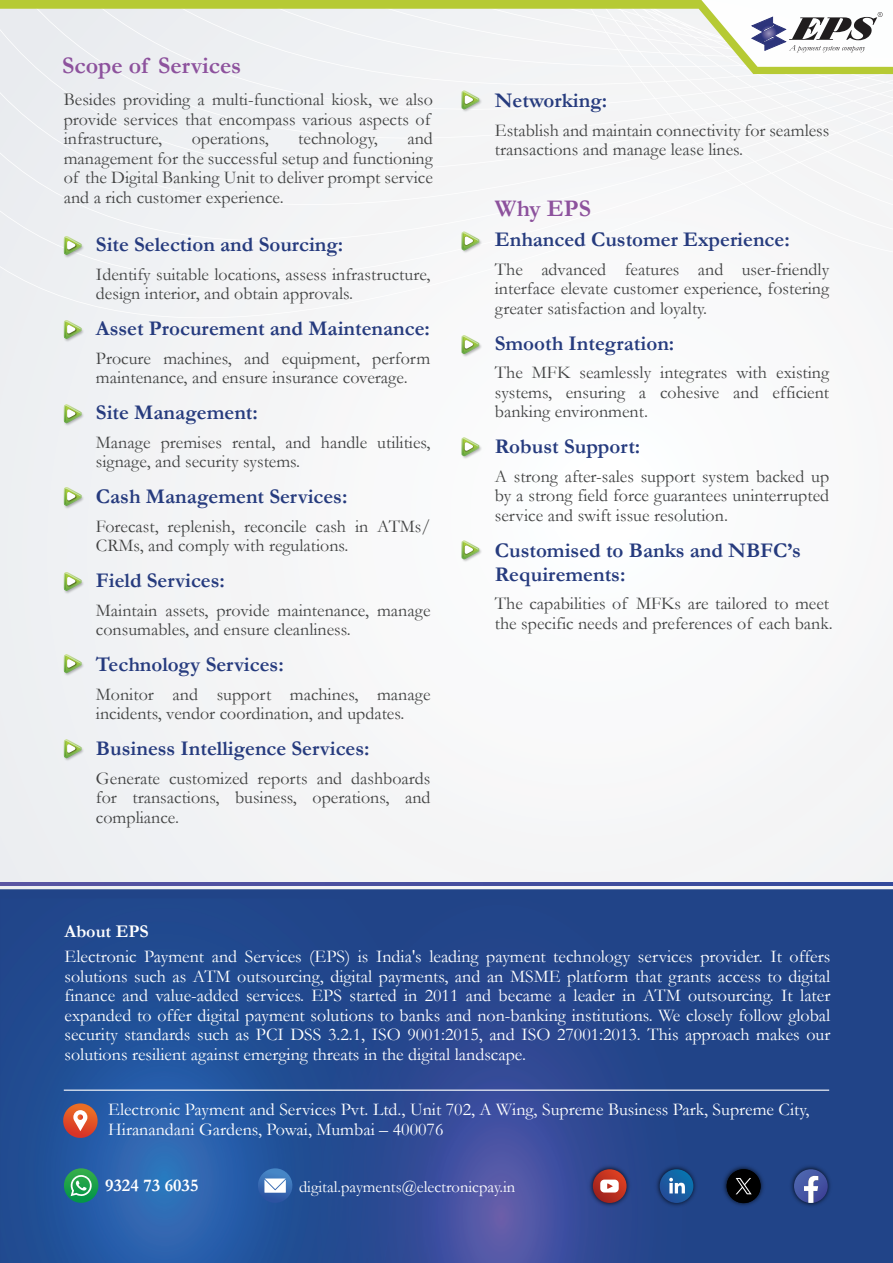
<style>
.page{position:relative;width:893px;height:1263px;background:#fff}
.page>*{position:absolute;margin:0;border:0;box-sizing:border-box;transform-origin:0 0}
.t1{font:700 24px "Garamond";color:#8d529d}
.t2{font:700 21px/24px "Garamond";color:#263b7e}
.t3{font:18px/19.5px "Garamond";color:#414242}
.t4{font:18px/19.5px "Garamond";color:#fff;text-align:justify}
.t5{font:700 18px "Garamond";color:#fff}
.t6{font:16.5px "Garamond";color:#fff}
</style>
<div class="page">
<div style="left:0;top:375px;width:893px;height:500px;background:#f6f7f8"></div>
<div style="left:0;top:74px;width:893px;height:301px;background:#f4f5f6"></div>
<svg style="left:0;top:875px;width:893px;height:15px;fill:#f2f3f5"></svg>
<svg style="left:0;top:0;width:893px;height:74px;fill:#eff1f4"></svg>
<img style="left:460px;top:90px;width:23px;height:24px">
<svg style="left:461px;top:91px;width:20px;height:20px"></svg>
<img style="left:460px;top:231px;width:23px;height:24px">
<svg style="left:461px;top:232px;width:20px;height:20px"></svg>
<img style="left:460px;top:334px;width:23px;height:24px">
<svg style="left:461px;top:335px;width:20px;height:21px"></svg>
<img style="left:460px;top:436px;width:23px;height:24px">
<svg style="left:461px;top:438px;width:20px;height:20px"></svg>
<img style="left:460px;top:539px;width:23px;height:25px">
<svg style="left:461px;top:541px;width:20px;height:20px"></svg>
<img style="left:62px;top:235px;width:23px;height:24px">
<svg style="left:63px;top:236px;width:21px;height:21px"></svg>
<img style="left:62px;top:319px;width:23px;height:24px">
<svg style="left:63px;top:320px;width:21px;height:21px"></svg>
<img style="left:62px;top:403px;width:23px;height:24px">
<svg style="left:63px;top:404px;width:21px;height:21px"></svg>
<img style="left:62px;top:486px;width:23px;height:24px">
<svg style="left:63px;top:487px;width:21px;height:21px"></svg>
<img style="left:62px;top:571px;width:23px;height:24px">
<svg style="left:63px;top:572px;width:21px;height:21px"></svg>
<img style="left:62px;top:653px;width:23px;height:24px">
<svg style="left:63px;top:654px;width:21px;height:21px"></svg>
<img style="left:62px;top:738px;width:23px;height:24px">
<svg style="left:63px;top:739px;width:21px;height:21px"></svg>
<img style="left:0;top:890px;width:893px;height:373px">
<svg style="left:0;top:882px;width:893px;height:3px"></svg>
<hr style="left:64px;top:1089px;width:765px;height:2px;background:#fff">
<img style="left:785px;top:1161px;width:51px;height:50px">
<svg style="left:794px;top:1169px;width:34px;height:34px"></svg>
<img style="left:652px;top:1161px;width:50px;height:50px">
<svg style="left:660px;top:1169px;width:33px;height:34px"></svg>
<svg style="left:669px;top:1178px;width:16px;height:15px"></svg>
<img style="left:585px;top:1161px;width:50px;height:50px">
<svg style="left:593px;top:1169px;width:34px;height:34px"></svg>
<svg style="left:600px;top:1179px;width:19px;height:13px"></svg>
<img style="left:720px;top:1163px;width:47px;height:47px">
<div style="left:727px;top:1169px;width:34px;height:34px;background:#000;border-radius:50%"></div>
<svg style="left:736px;top:1178px;width:16px;height:16px"></svg>
<svg style="left:64px;top:1168px;width:34px;height:35px"></svg>
<svg style="left:69px;top:1175px;width:24px;height:21px"></svg>
<svg style="left:256px;top:1168px;width:38px;height:36px"></svg>
<svg style="left:61px;top:1103px;width:38px;height:37px"></svg>
<h1 class="t1" style="left:62px;top:50px;width:181px">Scope of Services</h1>
<p class="t3" style="left:64px;top:90px;width:371px">Besides providing a multi-functional kiosk, we also provide services that encompass various aspects of infrastructure,</p>
<p class="t3" style="left:64px;top:129px;width:371px;text-align:justify;text-indent:344px">and management for the successful setup and functioning of the Digital Banking Unit to deliver prompt service and a rich customer experience.</p>
<p class="t3" style="left:192px;top:129px;width:78px">operations,</p>
<p class="t3" style="left:298px;top:129px;width:81px">technology,</p>
<p class="t2" style="left:96px;top:233px;width:249px">Site Selection and Sourcing:</p>
<p class="t3" style="left:96px;top:264px;width:336px">Identify suitable locations, assess infrastructure, design interior, and obtain approvals.</p>
<p class="t2" style="left:96px;top:317px;width:336px">Asset Procurement and Maintenance:</p>
<p class="t3" style="left:96px;top:348px;width:336px">Procure machines, and equipment, perform maintenance, and ensure insurance coverage.</p>
<p class="t2" style="left:96px;top:401px;width:164px">Site Management:</p>
<p class="t3" style="left:96px;top:432px;width:336px">Manage premises rental, and handle utilities, signage, and security systems.</p>
<p class="t2" style="left:96px;top:485px;width:253px">Cash Management Services:</p>
<p class="t3" style="left:96px;top:516px;width:336px">Forecast, replenish, reconcile cash in ATMs/<br>CRMs, and comply with regulations.</p>
<p class="t2" style="left:96px;top:569px;width:131px">Field Services:</p>
<p class="t3" style="left:96px;top:600px;width:336px">Maintain assets, provide maintenance, manage consumables, and ensure cleanliness.</p>
<p class="t2" style="left:96px;top:653px;width:189px">Technology Services:</p>
<p class="t3" style="left:96px;top:684px;width:336px">Monitor and support machines, manage incidents, vendor coordination, and updates.</p>
<p class="t2" style="left:96px;top:737px;width:275px">Business Intelligence Services:</p>
<p class="t3" style="left:96px;top:768px;width:336px;text-align:justify">Generate customized reports and dashboards for transactions, business, operations, and compliance.</p>
<p class="t2" style="left:495px;top:89px;width:114px">Networking:</p>
<p class="t3" style="left:495px;top:120px;width:336px">Establish and maintain connectivity for seamless transactions and manage lease lines.</p>
<h1 class="t1" style="left:495px;top:192px;width:98px">Why EPS</h1>
<p class="t2" style="left:495px;top:228px;width:296px">Enhanced Customer Experience:</p>
<p class="t3" style="left:495px;top:259px;width:336px;text-align:justify">The advanced features and user-friendly interface elevate customer experience, fostering greater satisfaction and loyalty.</p>
<p class="t2" style="left:495px;top:331px;width:181px">Smooth Integration:</p>
<p class="t3" style="left:495px;top:362px;width:336px;text-align:justify">The MFK seamlessly integrates with existing systems, ensuring a cohesive and efficient banking environment.</p>
<p class="t2" style="left:495px;top:435px;width:147px">Robust Support:</p>
<p class="t3" style="left:495px;top:466px;width:336px;text-align:justify">A strong after-sales support system backed up by a strong field force guarantees uninterrupted service and swift issue resolution.</p>
<p class="t2" style="left:495px;top:538px;width:308px">Customised to Banks and NBFC’s<br>Requirements:</p>
<p class="t3" style="left:495px;top:593px;width:339px">The capabilities of MFKs are tailored to meet the specific needs and preferences of each bank.</p>
<p class="t5" style="left:65px;top:919px;width:86px">About EPS</p>
<p class="t4" style="left:65px;top:946px;width:767px">Electronic Payment and Services (EPS) is India's leading payment technology services provider. It offers solutions such as ATM outsourcing, digital payments, and an MSME platform that grants access to digital finance and value-added services. EPS started in 2011 and became a leader in ATM outsourcing. It later expanded to offer digital payment solutions to banks and non-banking institutions. We closely follow global security standards such as PCI DSS 3.2.1, ISO 9001:2015, and ISO 27001:2013. This approach makes our solutions resilient against emerging threats in the digital landscape.</p>
<p class="t4" style="left:108px;top:1099px;width:703px">Electronic Payment and Services Pvt. Ltd., Unit 702, A Wing, Supreme Business Park, Supreme City,<br>Hiranandani Gardens, Powai, Mumbai – 400076</p>
<p class="t5" style="left:105px;top:1173px;width:95px">9324 73 6035</p>
<p class="t6" style="left:299px;top:1175px;width:218px">digital.payments@electronicpay.in</p>
</div>
